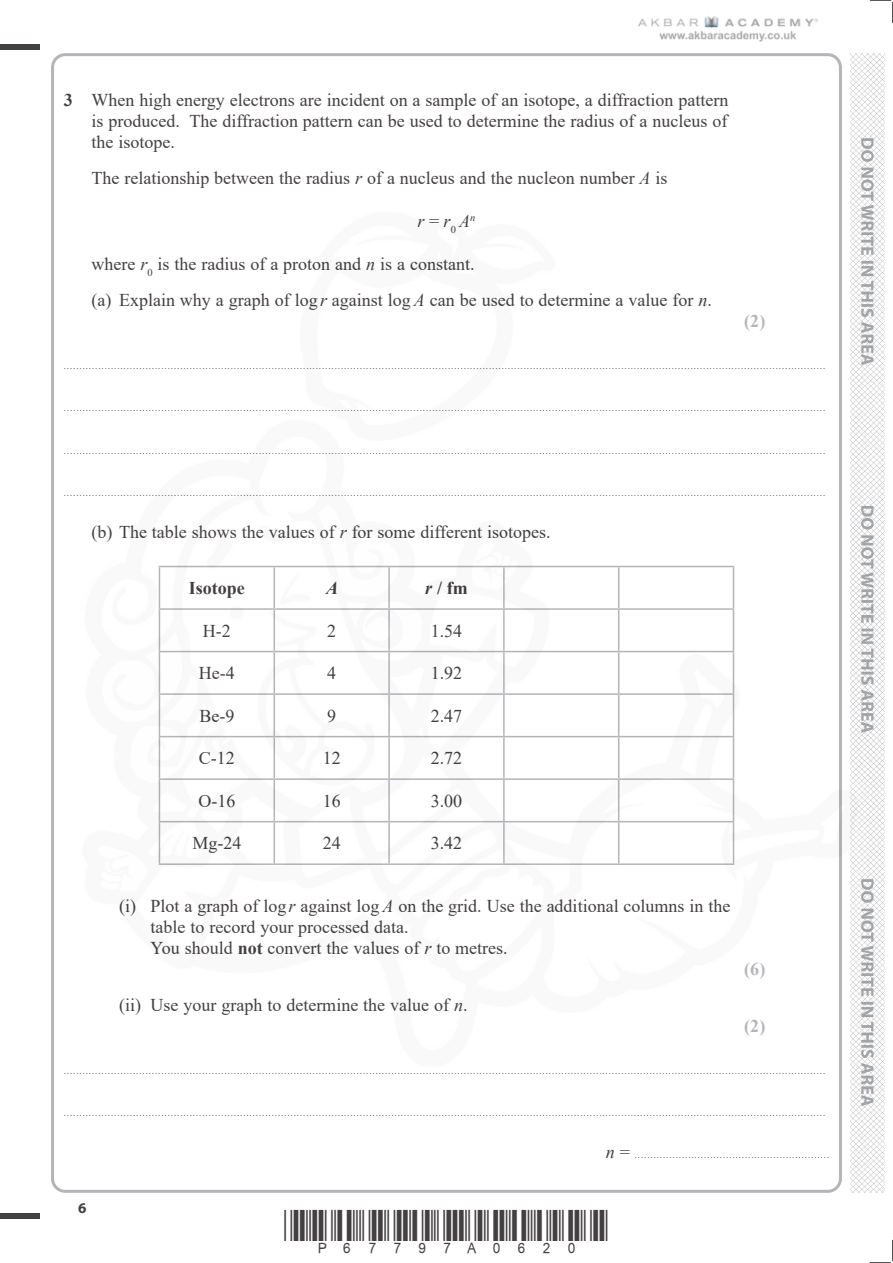
<style>
.page{position:relative;width:893px;height:1263px;background:#fff}
.page>*{position:absolute;margin:0;border:0;box-sizing:border-box;transform-origin:0 0}
.t1{font:18px/21px "Times New Roman";color:#231f20}
.t2{font:700 18px "Times New Roman";color:#231f20}
.t3{font:700 18px "Times New Roman";color:#a8a9ad}
.t4{font:italic 18px "Times New Roman";color:#231f20}
.t5{font:italic 700 18px "Times New Roman";color:#231f20}
.t6{font:700 15px "Myriad Pro";color:#231f20}
.t7{font:9px "Times New Roman";color:#231f20}
.s1{font-weight:700}
.s2{font-style:italic}
.s3{font-style:normal}
.s4{font-style:italic;font-size:18px}
.s5{font-size:18px}
</style>
<div class="page">
<img style="left:0;top:0;width:893px;height:1263px">
<svg style="left:285px;top:1210px;width:322px;height:43px"></svg>
<h1 class="t1" style="left:91px;top:89px;width:638px;text-align:justify;text-indent:-28px"><span class="s1">3</span> When high energy electrons are incident on a sample of an isotope, a diffraction pattern is produced. The diffraction pattern can be used to determine the radius of a nucleus of the isotope.</h1>
<h1 class="t1" style="left:91px;top:167px;width:578px">The relationship between the radius <span class="s2">r</span> of a nucleus and the nucleon number <span class="s2">A</span> is</h1>
<h1 class="t4" style="left:417px;top:208px;width:59px">r <span class="s3">=</span> r<sub>0</sub> A<sup>n</sup></h1>
<h1 class="t1" style="left:91px;top:245px;width:622px;line-height:36px">where <span class="s2">r</span><sub>0</sub> is the radius of a proton and <span class="s2">n</span> is a constant.<br>(a) Explain why a graph of log <span class="s2">r</span> against log <span class="s2">A</span> can be used to determine a value for <span class="s2">n</span>.</h1>
<h1 class="t3" style="left:744px;top:308px;width:23px">(2)</h1>
<p class="t7" style="left:64px;top:360px;width:763px">..................................................................................................................................................................................................................................................</p>
<p class="t7" style="left:64px;top:402px;width:763px">..................................................................................................................................................................................................................................................</p>
<p class="t7" style="left:64px;top:444px;width:763px">..................................................................................................................................................................................................................................................</p>
<p class="t7" style="left:64px;top:486px;width:763px">..................................................................................................................................................................................................................................................</p>
<h1 class="t1" style="left:91px;top:521px;width:461px">(b) The table shows the values of <span class="s2">r</span> for some different isotopes.</h1>
<h1 class="t2" style="left:189px;top:575px;width:57px">Isotope</h1>
<h1 class="t5" style="left:326px;top:575px;width:14px">A</h1>
<h1 class="t2" style="left:425px;top:575px;width:44px"><span class="s2">r</span> / fm</h1>
<h1 class="t1" style="left:203px;top:619px;width:29px">H‑2</h1>
<h1 class="t1" style="left:327px;top:619px;width:10px">2</h1>
<h1 class="t1" style="left:431px;top:619px;width:33px">1.54</h1>
<h1 class="t1" style="left:199px;top:662px;width:37px">He‑4</h1>
<h1 class="t1" style="left:327px;top:662px;width:10px">4</h1>
<h1 class="t1" style="left:431px;top:662px;width:33px">1.92</h1>
<h1 class="t1" style="left:199px;top:704px;width:36px">Be‑9</h1>
<h1 class="t1" style="left:327px;top:704px;width:10px">9</h1>
<h1 class="t1" style="left:431px;top:704px;width:33px">2.47</h1>
<h1 class="t1" style="left:199px;top:747px;width:37px">C‑12</h1>
<h1 class="t1" style="left:323px;top:747px;width:19px">12</h1>
<h1 class="t1" style="left:431px;top:747px;width:33px">2.72</h1>
<h1 class="t1" style="left:198px;top:789px;width:38px">O‑16</h1>
<h1 class="t1" style="left:323px;top:789px;width:19px">16</h1>
<h1 class="t1" style="left:431px;top:789px;width:33px">3.00</h1>
<h1 class="t1" style="left:192px;top:832px;width:50px">Mg‑24</h1>
<h1 class="t1" style="left:323px;top:832px;width:19px">24</h1>
<h1 class="t1" style="left:431px;top:832px;width:33px">3.42</h1>
<h1 class="t1" style="left:151px;top:894px;width:581px;text-indent:-31px">(i) Plot a graph of log<span class="s2">r</span> against log <span class="s2">A</span> on the grid. Use the additional columns in the table to record your processed data.<br>You should <span class="s1">not</span> convert the values of <span class="s2">r</span> to metres.</h1>
<h1 class="t1" style="left:119px;top:993px;width:350px">(ii) Use your graph to determine the value of <span class="s2">n</span>.</h1>
<h1 class="t3" style="left:744px;top:955px;width:23px">(6)</h1>
<h1 class="t3" style="left:744px;top:1012px;width:23px">(2)</h1>
<p class="t7" style="left:64px;top:1064px;width:763px">..................................................................................................................................................................................................................................................</p>
<p class="t7" style="left:64px;top:1107px;width:763px">..................................................................................................................................................................................................................................................</p>
<p class="t7" style="left:606px;top:1149px;width:225px"><span class="s4">n</span> <span class="s5">=</span> ..............................................................</p>
<h2 class="t6" style="left:78px;top:1198px;width:10px">6</h2>
</div>
